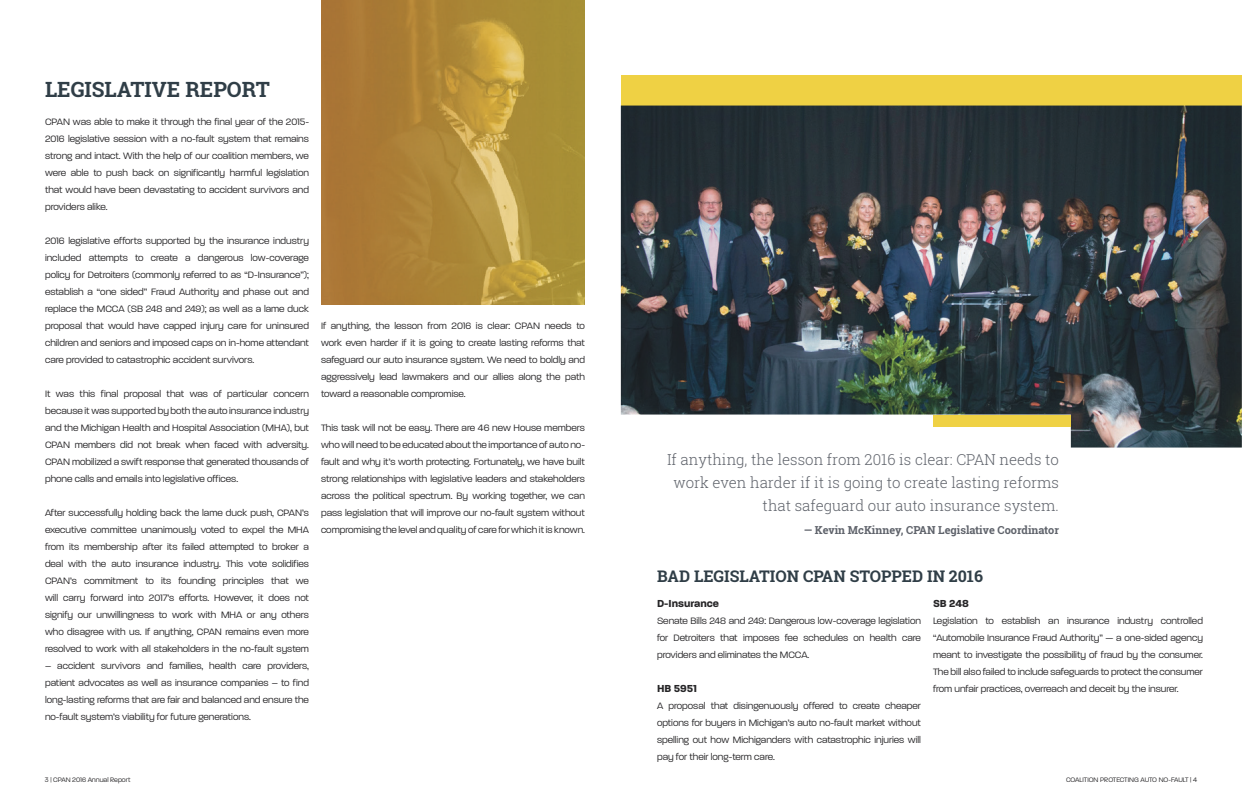
<style>
.page{position:relative;width:1242px;height:810px;background:#fff}
.page>*{position:absolute;margin:0;border:0;box-sizing:border-box;transform-origin:0 0}
.t1{font:700 21px "Roboto Slab";color:#303e47}
.t2{font:700 16px "Roboto Slab";color:#303e47}
.t3{font:300 15px/23px "Roboto Slab";color:#5f636b;text-align:right}
.t4{font:700 11px "Roboto Slab";color:#5f636b}
.t5{font:700 11px "Paralucent";color:#262527}
.t6{font:300 10px/17px "Paralucent";color:#262527;text-align:justify}
.t7{font:300 7px "Paralucent";color:#262527}
</style>
<div class="page">
<img style="left:321px;top:0;width:264px;height:304px">
<div style="left:621px;top:75px;width:621px;height:31px;background:#efd144"></div>
<img style="left:621px;top:106px;width:621px;height:342px">
<div style="left:933px;top:415px;width:138px;height:12px;background:#efd144"></div>
<h1 class="t1" style="left:45px;top:75px;width:226px">LEGISLATIVE REPORT</h1>
<p class="t6" style="left:45px;top:113px;width:266px">CPAN was able to make it through the final year of the 2015- 2016 legislative session with a no-fault system that remains strong and intact. With the help of our coalition members, we were able to push back on significantly harmful legislation that would have been devastating to accident survivors and providers alike.</p>
<p class="t6" style="left:45px;top:232px;width:266px">2016 legislative efforts supported by the insurance industry included attempts to create a dangerous low-coverage policy for Detroiters (commonly referred to as “D-Insurance”); establish a “one sided” Fraud Authority and phase out and replace the MCCA (SB 248 and 249); as well as a lame duck proposal that would have capped injury care for uninsured children and seniors and imposed caps on in-home attendant care provided to catastrophic accident survivors.</p>
<p class="t6" style="left:45px;top:385px;width:266px">It was this final proposal that was of particular concern because it was supported by both the auto insurance industry and the Michigan Health and Hospital Association (MHA), but CPAN members did not break when faced with adversity.<br>CPAN mobilized a swift response that generated thousands of phone calls and emails into legislative offices.</p>
<p class="t6" style="left:45px;top:504px;width:266px">After successfully holding back the lame duck push, CPAN’s executive committee unanimously voted to expel the MHA from its membership after its failed attempted to broker a deal with the auto insurance industry. This vote solidifies CPAN’s commitment to its founding principles that we will carry forward into 2017’s efforts. However, it does not signify our unwillingness to work with MHA or any others who disagree with us. If anything, CPAN remains even more resolved to work with all stakeholders in the no-fault system</p>
<p class="t6" style="left:45px;top:657px;width:266px">– accident survivors and families, health care providers, patient advocates as well as insurance companies – to find long-lasting reforms that are fair and balanced and ensure the no-fault system’s viability for future generations.</p>
<p class="t6" style="left:321px;top:317px;width:266px">If anything, the lesson from 2016 is clear: CPAN needs to work even harder if it is going to create lasting reforms that safeguard our auto insurance system. We need to boldly and aggressively lead lawmakers and our allies along the path toward a reasonable compromise.</p>
<p class="t6" style="left:321px;top:419px;width:266px">This task will not be easy. There are 46 new House members who will need to be educated about the importance of auto no&shy;fault and why it’s worth protecting. Fortunately, we have built strong relationships with legislative leaders and stakeholders across the political spectrum. By working together, we can pass legislation that will improve our no-fault system without compromising the level and quality of care for which it is known.</p>
<h3 class="t3" style="left:667px;top:447px;width:393px">If anything, the lesson from 2016 is clear: CPAN needs to work even harder if it is going to create lasting reforms that safeguard our auto insurance system.</h3>
<p class="t4" style="left:804px;top:522px;width:257px">— Kevin McKinney, CPAN Legislative Coordinator</p>
<h2 class="t2" style="left:657px;top:565px;width:327px">BAD LEGISLATION CPAN STOPPED IN 2016</h2>
<p class="t5" style="left:657px;top:597px;width:64px">D-Insurance</p>
<p class="t6" style="left:657px;top:612px;width:266px">Senate Bills 248 and 249: Dangerous low-coverage legislation for Detroiters that imposes fee schedules on health care providers and eliminates the MCCA.</p>
<p class="t5" style="left:657px;top:682px;width:41px">HB 5951</p>
<p class="t6" style="left:657px;top:697px;width:266px">A proposal that disingenuously offered to create cheaper options for buyers in Michigan’s auto no-fault market without spelling out how Michiganders with catastrophic injuries will pay for their long-term care.</p>
<p class="t5" style="left:933px;top:597px;width:37px">SB 248</p>
<p class="t6" style="left:933px;top:612px;width:272px">Legislation to establish an insurance industry controlled “Automobile Insurance Fraud Authority” — a one-sided agency meant to investigate the possibility of fraud by the consumer.<br>The bill also failed to include safeguards to protect the consumer from unfair practices, overreach and deceit by the insurer.</p>
<p class="t7" style="left:45px;top:776px;width:87px">3 | CPAN 2016 Annual Report</p>
<p class="t7" style="left:1066px;top:776px;width:132px">COALITION PROTECTING AUTO NO-FAULT | 4</p>
</div>
